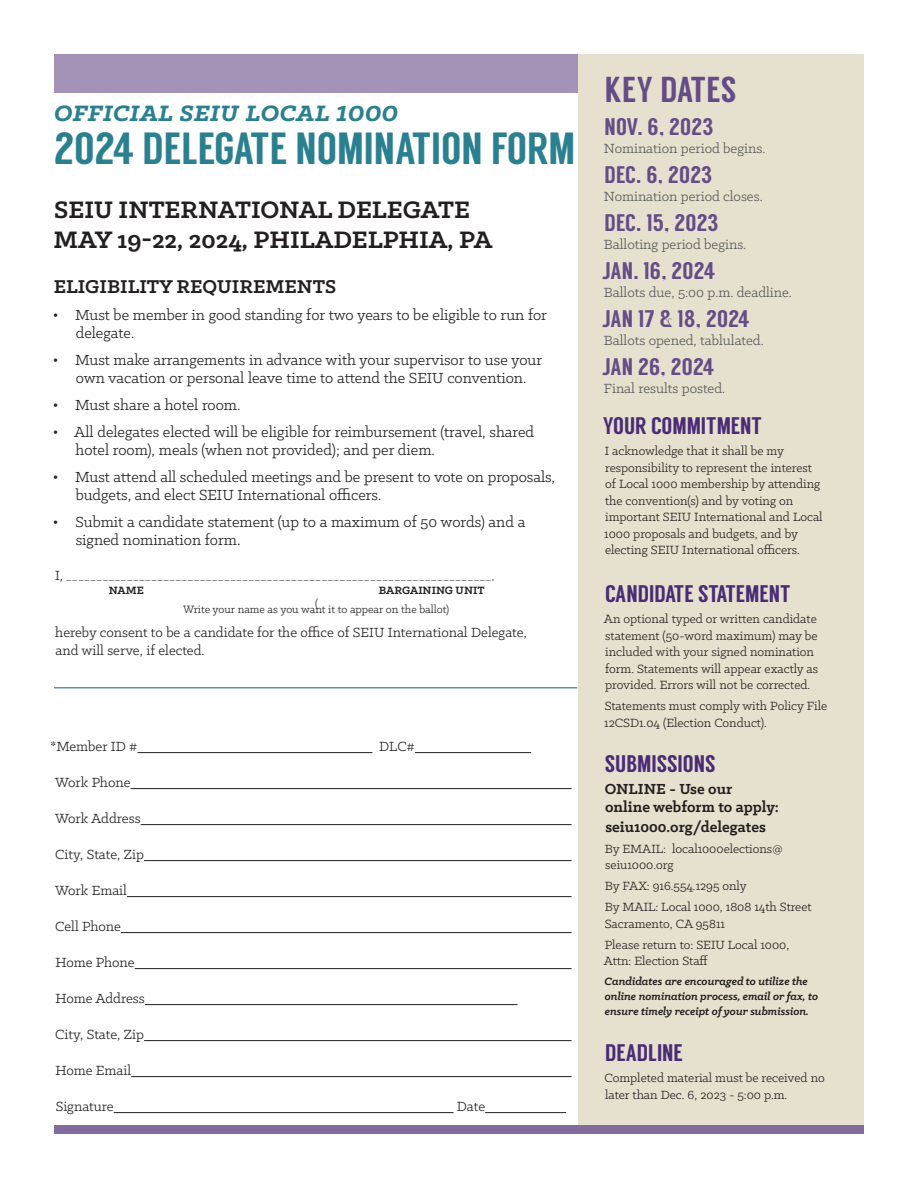
<style>
.page{position:relative;width:918px;height:1188px;background:#fff}
.page>*{position:absolute;margin:0;border:0;box-sizing:border-box;transform-origin:0 0}
.Bodymain{font:45px "Langdon";color:#2b8090}
.Heading1{font:36px "Langdon";letter-spacing:.01em;color:#654c87}
.Bodymain-2{font:italic 700 31.5px "Klinic Slab";color:#2b8090}
.FORM_-_Subhead1{font:700 27px "Klinic Slab";color:#231f20}
.COVER_-_dates{font:24px "Langdon";letter-spacing:.01em;color:#654c87}
.FORM_-_sidebar_subhe{font:24px "Langdon";color:#4a2b76}
.FORM_-_sidebar_subhe-2{font:24px "Langdon";color:#4a2b76}
.FORM_-_Subhead1-2{font:700 21px "Klinic Slab";color:#231f20}
.t1{font:16.5px/18px "Klinic Slab";color:#231f20}
.FORM_-_sidebar_subhe-3{font:700 16.5px/18px "Klinic Slab";color:#231f20}
.COVER_-_date_lista{font:15px "Klinic Slab";color:#57585a}
.Bodymain-3{font:15px "Klinic Slab";color:#231f20}
.FORM_-_attestation{font:15px "Klinic Slab";color:#231f20}
.FORM_-_general_info{font:15px "Klinic Slab";color:#231f20}
.FORM_-_sidebar_subhe-4{font:13.5px/16.5px "Klinic Slab";color:#231f20}
.FORM_-_sidebar_subhe-5{font:italic 700 12px/15px "Klinic Slab";color:#231f20}
.FORM_-_attestation-2{font:12px "Klinic Slab";color:#231f20}
.FORM_-_Subhead2{font:12px "Klinic Slab";color:#231f20}
.FORM_-_Subhead2-2{font:700 12px "Klinic Slab";color:#231f20}
.s1{font-size:18px}
.s2{font-size:15px}
</style>
<div class="page">
<div style="left:578px;top:54px;width:286px;height:1072px;background:#e6e1ce"></div>
<div style="left:54px;top:1125px;width:810px;height:9px;background:#826d9c"></div>
<div style="left:54px;top:54px;width:524px;height:38px;background:#a493b7"></div>
<hr style="left:138px;top:752px;width:234px;height:1px;background:#231f20">
<hr style="left:415px;top:752px;width:116px;height:1px;background:#231f20">
<hr style="left:131px;top:788px;width:441px;height:1px;background:#231f20">
<hr style="left:141px;top:824px;width:431px;height:1px;background:#231f20">
<hr style="left:144px;top:860px;width:428px;height:1px;background:#231f20">
<hr style="left:127px;top:896px;width:445px;height:1px;background:#231f20">
<hr style="left:121px;top:932px;width:451px;height:1px;background:#231f20">
<hr style="left:135px;top:968px;width:437px;height:1px;background:#231f20">
<hr style="left:145px;top:1004px;width:373px;height:1px;background:#231f20">
<hr style="left:144px;top:1040px;width:428px;height:1px;background:#231f20">
<hr style="left:131px;top:1076px;width:441px;height:1px;background:#231f20">
<hr style="left:114px;top:1112px;width:339px;height:1px;background:#231f20">
<hr style="left:485px;top:1112px;width:81px;height:1px;background:#231f20">
<hr style="left:54px;top:687px;width:523px;height:1px;background:#5c93a2">
<p class="Bodymain-2" style="left:54px;top:90px;width:346px">official seiu local 1000</p>
<p class="Bodymain" style="left:54px;top:122px;width:523px">2024 DELEGATE NOMINATION FORM</p>
<p class="FORM_-_Subhead1" style="left:54px;top:192px;width:417px">SEIU INTERNATIONAL DELEGATE</p>
<p class="FORM_-_Subhead1" style="left:54px;top:222px;width:440px">MAY 19-22, 2024, PHILADELPHIA, PA</p>
<p class="FORM_-_Subhead1-2" style="left:54px;top:273px;width:284px">ELIGIBILITY REQUIREMENTS</p>
<p class="t1" style="left:76px;top:305px;width:473px;text-indent:-23px">• Must be member in good standing for two years to be eligible to run for delegate.</p>
<p class="t1" style="left:53px;top:350px;width:491px;text-align:center">• Must make arrangements in advance with your supervisor to use your own vacation or personal leave time to attend the SEIU convention.</p>
<p class="t1" style="left:53px;top:395px;width:189px">• Must share a hotel room.</p>
<p class="t1" style="left:75px;top:422px;width:460px;text-indent:-23px">• All delegates elected will be eligible for reimbursement (travel, shared hotel room), meals (when not provided); and per diem.</p>
<p class="t1" style="left:76px;top:467px;width:481px;text-indent:-23px">• Must attend all scheduled meetings and be present to vote on proposals, budgets, and elect SEIU International officers.</p>
<p class="t1" style="left:76px;top:512px;width:451px;text-indent:-23px">• Submit a candidate statement (up to a maximum of 50 words) and a signed nomination form<span class="s1">.</span></p>
<p class="FORM_-_attestation-2" style="left:55px;top:568px;width:441px"><span class="s2">I,</span> ______________________________________________________________________,</p>
<p class="FORM_-_Subhead2-2" style="left:109px;top:582px;width:37px">NAME</p>
<p class="FORM_-_Subhead2-2" style="left:379px;top:582px;width:107px">BARGAINING UNIT</p>
<p class="FORM_-_Subhead2" style="left:315px;top:596px;width:4px">(</p>
<p class="FORM_-_Subhead2" style="left:183px;top:602px;width:268px">Write your name as you want it to appear on the ballot)</p>
<p class="FORM_-_attestation" style="left:55px;top:623px;width:473px">hereby consent to be a candidate for the office of SEIU International Delegate,</p>
<p class="FORM_-_attestation" style="left:56px;top:641px;width:151px">and will serve, if elected.</p>
<p class="Bodymain-3" style="left:50px;top:737px;width:89px">*Member ID #</p>
<p class="Bodymain-3" style="left:379px;top:737px;width:37px">DLC#</p>
<p class="FORM_-_general_info" style="left:55px;top:773px;width:77px">Work Phone</p>
<p class="Bodymain-3" style="left:55px;top:809px;width:87px">Work Address</p>
<p class="Bodymain-3" style="left:55px;top:845px;width:90px">City, State, Zip</p>
<p class="Bodymain-3" style="left:55px;top:881px;width:73px">Work Email</p>
<p class="Bodymain-3" style="left:55px;top:917px;width:67px">Cell Phone</p>
<p class="Bodymain-3" style="left:55px;top:953px;width:81px">Home Phone</p>
<p class="Bodymain-3" style="left:55px;top:989px;width:91px">Home Address</p>
<p class="Bodymain-3" style="left:55px;top:1025px;width:90px">City, State, Zip</p>
<p class="Bodymain-3" style="left:55px;top:1061px;width:77px">Home Email</p>
<p class="Bodymain-3" style="left:56px;top:1097px;width:60px">Signature</p>
<p class="Bodymain-3" style="left:457px;top:1097px;width:30px">Date</p>
<p class="Heading1" style="left:605px;top:68px;width:133px">KEY DATES</p>
<p class="COVER_-_dates" style="left:605px;top:113px;width:111px">NOV. 6, 2023</p>
<p class="COVER_-_date_lista" style="left:604px;top:139px;width:163px">Nomination period begins.</p>
<p class="COVER_-_dates" style="left:605px;top:161px;width:109px">DEC. 6, 2023</p>
<p class="COVER_-_date_lista" style="left:604px;top:187px;width:160px">Nomination period closes.</p>
<p class="COVER_-_dates" style="left:605px;top:209px;width:116px">DEC. 15, 2023</p>
<p class="COVER_-_date_lista" style="left:604px;top:235px;width:144px">Balloting period begins.</p>
<p class="COVER_-_dates" style="left:602px;top:257px;width:114px">JAN. 16, 2024</p>
<p class="COVER_-_date_lista" style="left:604px;top:283px;width:190px">Ballots due, 5:00 p.m. deadline.</p>
<p class="COVER_-_dates" style="left:602px;top:305px;width:149px">JAN 17 &amp; 18, 2024</p>
<p class="COVER_-_date_lista" style="left:604px;top:331px;width:161px">Ballots opened, tablulated.</p>
<p class="COVER_-_dates" style="left:602px;top:353px;width:114px">JAN 26, 2024</p>
<p class="COVER_-_date_lista" style="left:604px;top:379px;width:123px">Final results posted.</p>
<p class="FORM_-_sidebar_subhe-2" style="left:603px;top:412px;width:161px">YOUR COMMITMENT</p>
<p class="FORM_-_sidebar_subhe-4" style="left:604px;top:442px;width:220px">I acknowledge that it shall be my responsibility to represent the interest of Local 1000 membership by attending the convention(s) and by voting on important SEIU International and Local 1000 proposals and budgets, and by electing SEIU International officers.</p>
<p class="FORM_-_sidebar_subhe" style="left:605px;top:580px;width:187px">CANDIDATE STATEMENT</p>
<p class="FORM_-_sidebar_subhe-4" style="left:604px;top:610px;width:216px">An optional typed or written candidate statement (50-w0rd maximum) may be included with your signed nomination form. Statements will appear exactly as provided. Errors will not be corrected.</p>
<p class="FORM_-_sidebar_subhe-4" style="left:604px;top:697px;width:224px">Statements must comply with Policy File<br>12CSD1.04 (Election Conduct).</p>
<p class="FORM_-_sidebar_subhe" style="left:605px;top:749px;width:112px">SUBMISSIONS</p>
<p class="FORM_-_sidebar_subhe-3" style="left:605px;top:780px;width:176px">ONLINE - Use our online webform to apply:</p>
<p class="FORM_-_sidebar_subhe-3" style="left:605px;top:817px;width:162px">seiu1000.org/delegates</p>
<p class="FORM_-_sidebar_subhe-4" style="left:605px;top:840px;width:179px">By EMAIL: local1000elections@ seiu1000.org</p>
<p class="FORM_-_sidebar_subhe-4" style="left:605px;top:877px;width:143px">By FAX: 916.554.1295 only</p>
<p class="FORM_-_sidebar_subhe-4" style="left:605px;top:898px;width:208px">By MAIL: Local 1000, 1808 14th Street<br>Sacramento, CA 95811</p>
<p class="FORM_-_sidebar_subhe-4" style="left:604px;top:936px;width:187px">Please return to: SEIU Local 1000,<br>Attn: Election Staff</p>
<p class="FORM_-_sidebar_subhe-5" style="left:605px;top:973px;width:215px">Candidates are encouraged to utilize the online nomination process, email or fax, to ensure timely receipt ofyour submission.</p>
<p class="FORM_-_sidebar_subhe" style="left:605px;top:1039px;width:79px">DEADLINE</p>
<p class="FORM_-_sidebar_subhe-4" style="left:605px;top:1069px;width:222px">Completed material must be received no later than Dec. 6, 2023 - 5:00 p.m.</p>
</div>
